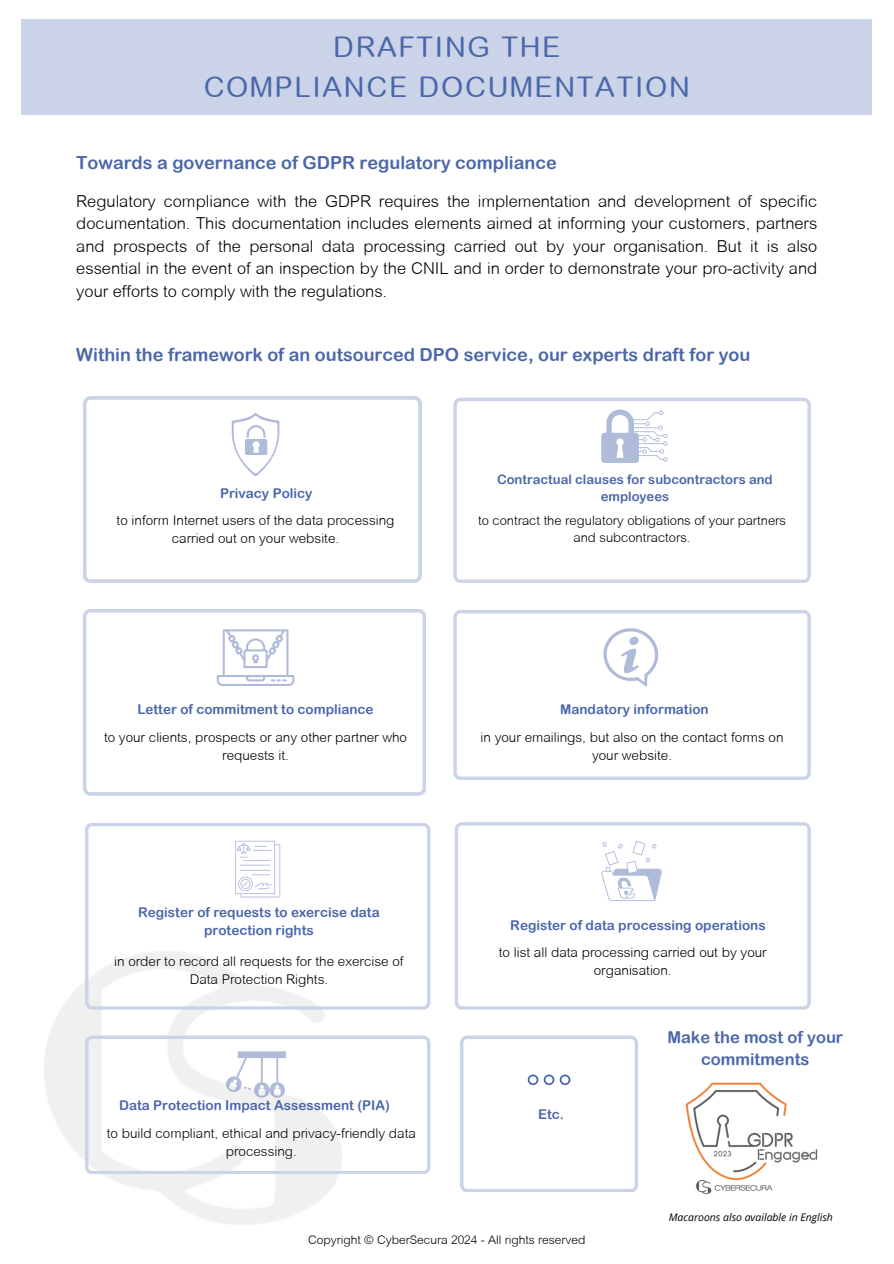
<style>
.page{position:relative;width:894px;height:1264px;background:#fff}
.page>*{position:absolute;margin:0;border:0;box-sizing:border-box;transform-origin:0 0}
.t1{font:28.5px/39.3px "Arial Rounded MT";letter-spacing:.06em;color:#4b67aa;text-align:center}
.t2{font:18px "Arial Rounded MT Bold";color:#4b67aa}
.t3{font:300 16.5px/22.5px "Arial Rounded MT";color:#000;text-align:justify}
.t4{font:16.5px/22.5px "Arial Rounded MT Bold";color:#4b67aa;text-align:center}
.t5{font:300 13.5px/18px "Arial Rounded MT";color:#000;text-align:center}
.t6{font:13.5px/18px "Arial Rounded MT Bold";color:#4b67aa;text-align:center}
.t7{font:300 13.05px/17.4px "Arial Rounded MT";color:#000;text-align:center}
.t8{font:13.05px/17.4px "Arial Rounded MT Bold";color:#4b67aa;text-align:center}
.t9{font:300 12px "Arial Rounded MT";color:#000}
.t10{font:italic 10.5px "Open Sans";color:#000}
</style>
<div class="page">
<div style="left:22px;top:19px;width:849px;height:96px;background:#cad3e8"></div>
<svg style="left:83px;top:396px;width:338px;height:187px"></svg>
<svg style="left:232px;top:413px;width:47px;height:63px"></svg>
<svg style="left:453px;top:398px;width:357px;height:185px"></svg>
<svg style="left:601px;top:409px;width:66px;height:54px"></svg>
<svg style="left:453px;top:610px;width:357px;height:170px"></svg>
<svg style="left:602px;top:627px;width:56px;height:59px"></svg>
<svg style="left:83px;top:609px;width:343px;height:186px"></svg>
<svg style="left:217px;top:629px;width:77px;height:57px"></svg>
<svg style="left:85px;top:823px;width:345px;height:186px"></svg>
<svg style="left:235px;top:840px;width:45px;height:57px"></svg>
<svg style="left:454px;top:822px;width:356px;height:187px"></svg>
<svg style="left:601px;top:840px;width:60px;height:61px"></svg>
<svg style="left:85px;top:1035px;width:345px;height:139px"></svg>
<svg style="left:226px;top:1051px;width:60px;height:46px"></svg>
<svg style="left:460px;top:1035px;width:178px;height:157px"></svg>
<img style="left:685px;top:1082px;width:133px;height:113px">
<h1 class="t1" style="left:204px;top:27px;width:487px">DRAFTING THE<br>COMPLIANCE DOCUMENTATION</h1>
<p class="t2" style="left:76px;top:152px;width:482px">Towards a governance of GDPR regulatory compliance</p>
<h2 class="t3" style="left:76px;top:189px;width:742px">Regulatory compliance with the GDPR requires the implementation and development of specific documentation. This documentation includes elements aimed at informing your customers, partners and prospects of the personal data processing carried out by your organisation. But it is also essential in the event of an inspection by the CNIL and in order to demonstrate your pro-activity and your efforts to comply with the regulations.</h2>
<h2 class="t2" style="left:76px;top:343px;width:675px">Within the framework of an outsourced DPO service, our experts draft for you</h2>
<p class="t6" style="left:220px;top:483px;width:94px">Privacy Policy</p>
<h3 class="t5" style="left:117px;top:511px;width:279px">to inform Internet users of the data processing carried out on your website.</h3>
<h3 class="t8" style="left:497px;top:470px;width:277px">Contractual clauses for subcontractors and employees</h3>
<p class="t7" style="left:478px;top:511px;width:309px">to contract the regulatory obligations of your partners and subcontractors.</p>
<p class="t6" style="left:137px;top:700px;width:238px">Letter of commitment to compliance</p>
<h3 class="t5" style="left:104px;top:728px;width:304px">to your clients, prospects or any other partner who requests it.</h3>
<h3 class="t6" style="left:138px;top:903px;width:243px">Register of requests to exercise data protection rights</h3>
<p class="t5" style="left:114px;top:952px;width:291px">in order to record all requests for the exercise of<br>Data Protection Rights.</p>
<p class="t6" style="left:119px;top:1095px;width:272px">Data Protection Impact Assessment (PIA)</p>
<h3 class="t5" style="left:107px;top:1123px;width:310px">to build compliant, ethical and privacy-friendly data processing.</h3>
<h3 class="t6" style="left:560px;top:700px;width:150px">Mandatory information</h3>
<h3 class="t5" style="left:480px;top:728px;width:304px">in your emailings, but also on the contact forms on your website.</h3>
<h3 class="t6" style="left:510px;top:915px;width:257px">Register of data processing operations</h3>
<h3 class="t5" style="left:498px;top:943px;width:269px">to list all data processing carried out by your organisation.</h3>
<p class="t6" style="left:538px;top:1104px;width:28px">Etc.</p>
<h3 class="t4" style="left:667px;top:1025px;width:177px">Make the most of your commitments</h3>
<p class="t10" style="left:668px;top:1209px;width:166px">Macaroons also available in English</p>
<h3 class="t9" style="left:308px;top:1232px;width:278px">Copyright © CyberSecura 2024 - All rights reserved</h3>
</div>
